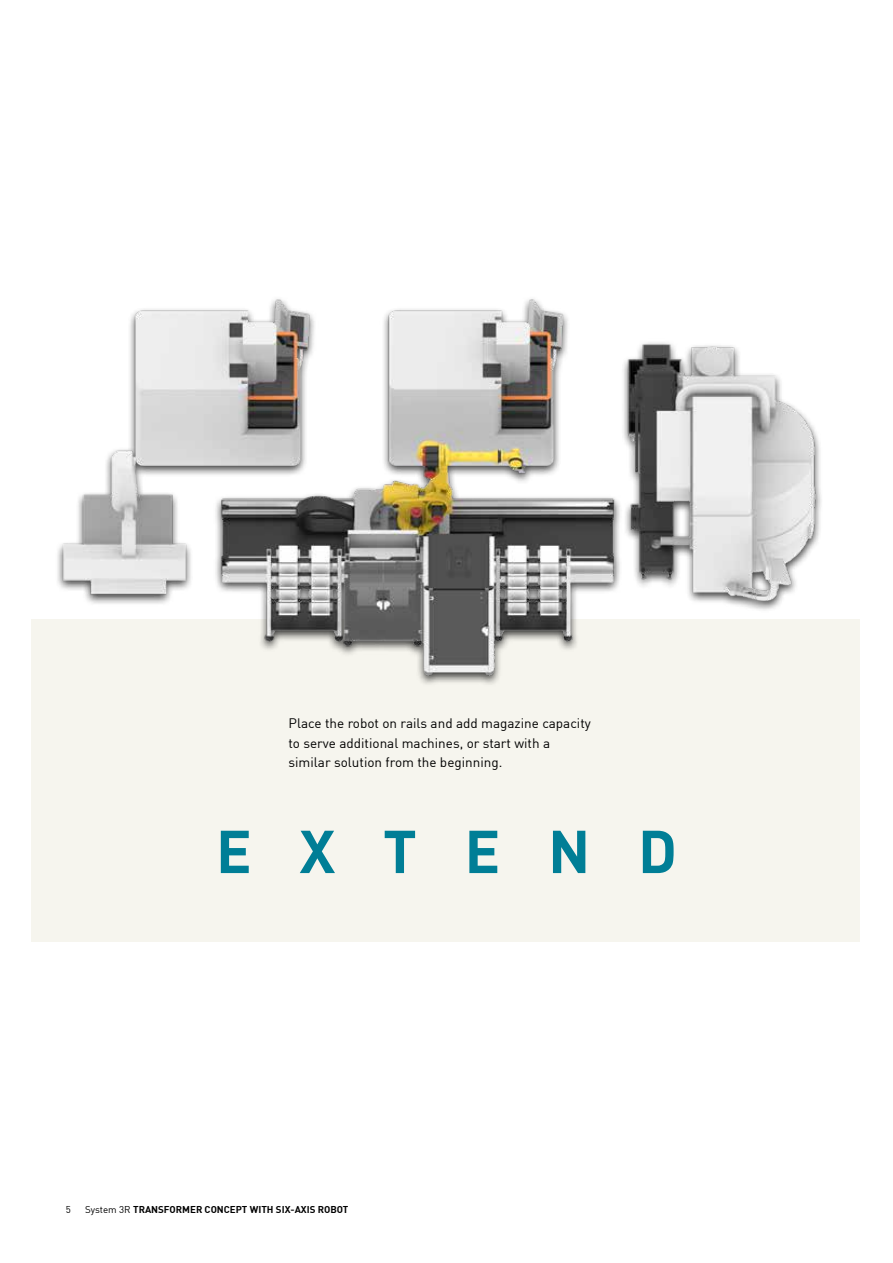
<style>
.page{position:relative;width:893px;height:1263px;background:#fff}
.page>*{position:absolute;margin:0;border:0;box-sizing:border-box;transform-origin:0 0}
.t1{font:700 59.55px "DIN";letter-spacing:.8em;color:#007e96}
.t2{font:13.5px/19.5px "DIN";color:#000}
.t3{font:700 9.75px "DIN";color:#000}
.t4{font:9.75px "DIN";color:#000}
.s1{font-weight:400}
</style>
<div class="page">
<div style="left:31px;top:619px;width:829px;height:322px;background:#f6f5ee"></div>
<img style="left:57px;top:299px;width:764px;height:385px">
<p class="t2" style="left:289px;top:713px;width:304px">Place the robot on rails and add magazine capacity to serve additional machines, or start with a similar solution from the beginning.</p>
<h1 class="t1" style="left:216px;top:813px;width:463px">EXTEND</h1>
<p class="t4" style="left:66px;top:1203px;width:7px">5</p>
<p class="t3" style="left:85px;top:1203px;width:265px"><span class="s1">System 3R</span> TRANSFORMER CONCEPT WITH SIX-AXIS ROBOT</p>
</div>
